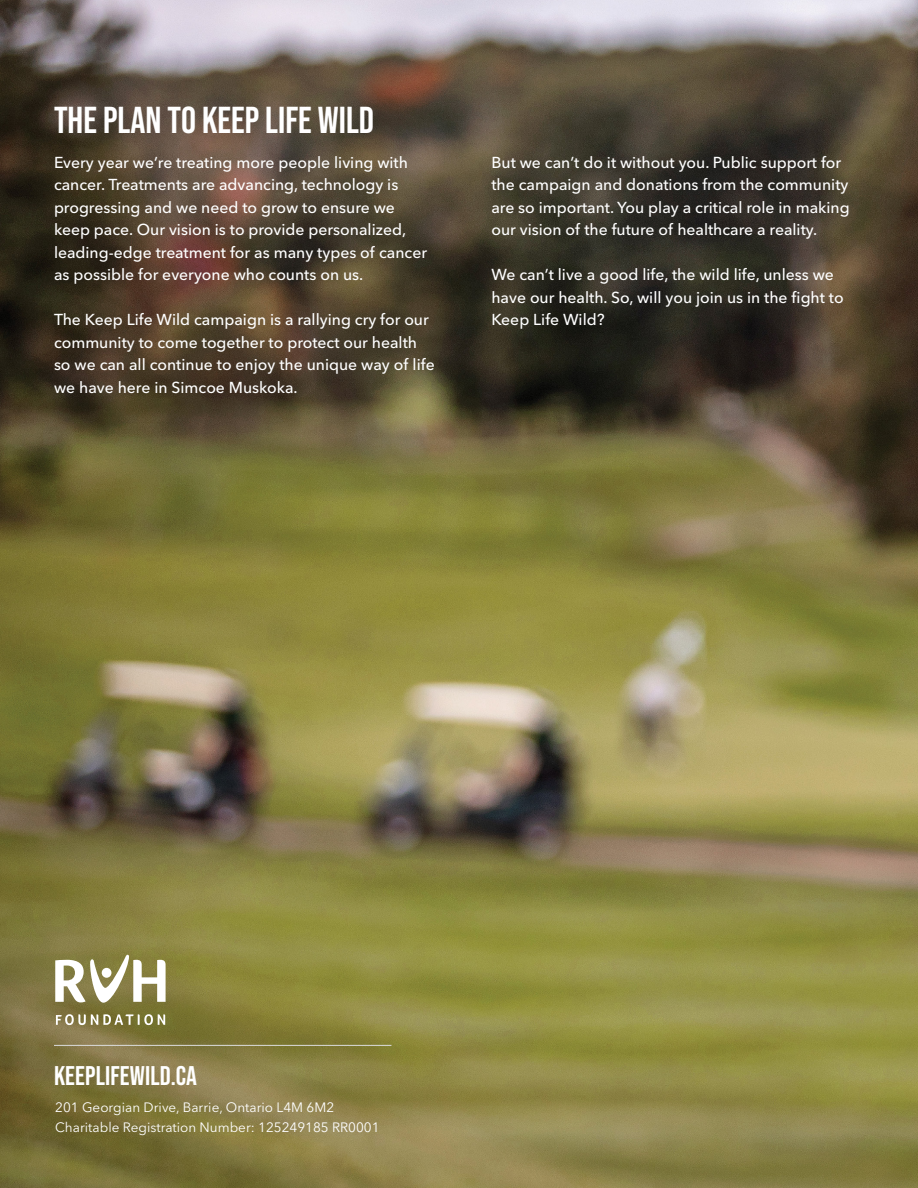
<style>
.page{position:relative;width:918px;height:1188px;background:#fff}
.page>*{position:absolute;margin:0;border:0;box-sizing:border-box;transform-origin:0 0}
.t1{font:37.5px "Bebas Neue";color:#fff}
.t2{font:27px "Bebas Neue";letter-spacing:.005em;color:#fff}
.t3{font:500 15.75px/22.5px "Avenir Next LT Pro";color:#fff}
.t4{font:13.5px/19.5px "Avenir Next LT Pro";color:#fff}
</style>
<div class="page">
<img style="left:0;top:0;width:918px;height:1188px">
<svg style="left:56px;top:1014px;width:109px;height:11px"></svg>
<svg style="left:55px;top:954px;width:111px;height:49px"></svg>
<div style="left:102px;top:968px;width:9px;height:10px;background:#fff;border-radius:50%"></div>
<hr style="left:54px;top:1045px;width:338px;height:1px;background:#dcddde">
<h1 class="t1" style="left:54px;top:99px;width:322px">THE PLAN TO KEEP LIFE WILD</h1>
<p class="t3" style="left:54px;top:151px;width:375px">Every year we’re treating more people living with cancer. Treatments are advancing, technology is progressing and we need to grow to ensure we keep pace. Our vision is to provide personalized, leading-edge treatment for as many types of cancer as possible for everyone who counts on us.</p>
<p class="t3" style="left:54px;top:309px;width:382px">The Keep Life Wild campaign is a rallying cry for our community to come together to protect our health so we can all continue to enjoy the unique way of life we have here in Simcoe Muskoka.</p>
<p class="t3" style="left:491px;top:151px;width:360px">But we can’t do it without you. Public support for the campaign and donations from the community are so important. You play a critical role in making our vision of the future of healthcare a reality.</p>
<p class="t3" style="left:491px;top:264px;width:354px">We can’t live a good life, the wild life, unless we have our health. So, will you join us in the fight to<br>Keep Life Wild?</p>
<h2 class="t2" style="left:54px;top:1061px;width:145px">KEEPLIFEWILD.CA</h2>
<p class="t4" style="left:55px;top:1098px;width:326px">201 Georgian Drive, Barrie, Ontario L4M 6M2<br>Charitable Registration Number: 125249185 RR0001</p>
</div>
